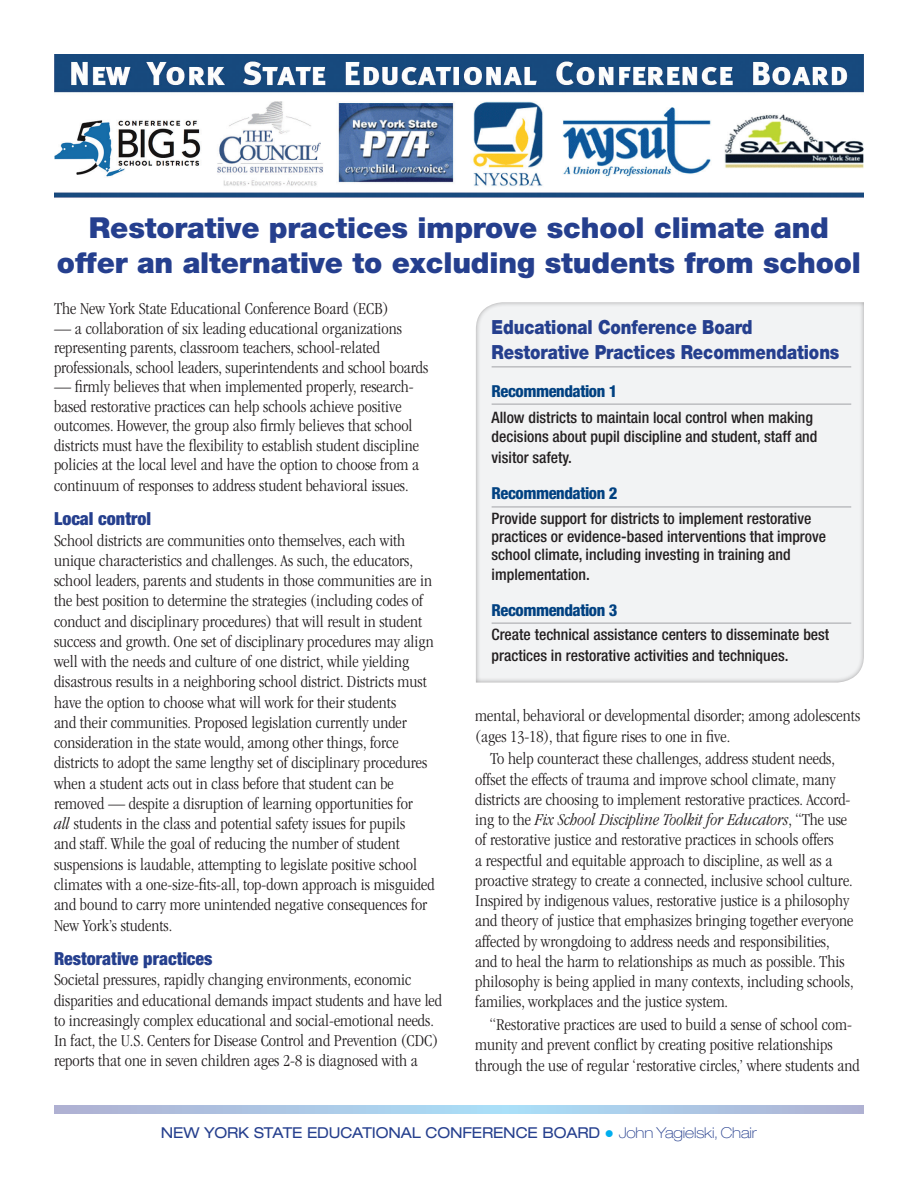
<style>
.page{position:relative;width:918px;height:1188px;background:#fff}
.page>*{position:absolute;margin:0;border:0;box-sizing:border-box;transform-origin:0 0}
.Head{font:900 28.95px/34.5px "Helvetica Neue LT Std";letter-spacing:-.005em;color:#253f8e;text-align:center}
.sidebar_head{font:900 19.5px/25.2px "Helvetica Neue LT Std";letter-spacing:-.005em;color:#253f8e;scale:.85 1}
.subhead{font:900 condensed 18px "Helvetica Neue LT Std";color:#253f8e}
.body{font:300 condensed 17.25px/20.2px "ITC Garamond Std";color:#231f20}
.body-subhead{font:300 condensed 17.25px/20.2px "ITC Garamond Std";color:#231f20}
.sidebar_head_-_small{font:800 condensed 16.5px "Helvetica Neue LT Std";letter-spacing:-.025em;color:#014181}
.sidebar_txt{font:500 condensed 15.75px/18px "Helvetica Neue LT Std";color:#231f20}
.t1{font:expanded 15px "Helvetica Neue LT Std";letter-spacing:-.01em;color:#253f8e}
.s1{font-style:italic}
.s2{color:#00aeef}
.s3{font-weight:100}
</style>
<div class="page">
<div style="left:464px;top:296px;width:402px;height:388px;background:#231f20;opacity:.5"></div>
<img style="left:54px;top:54px;width:810px;height:144px">
<hr style="left:492px;top:366px;width:359px;height:2px;background:#bcbdc0">
<hr style="left:492px;top:403px;width:359px;height:2px;background:#bcbdc0">
<hr style="left:492px;top:506px;width:359px;height:2px;background:#bcbdc0">
<hr style="left:492px;top:622px;width:359px;height:2px;background:#bcbdc0">
<svg style="left:54px;top:1106px;width:810px;height:7px;background:#acc7e4"></svg>
<h1 class="Head" style="left:57px;top:211px;width:806px">Restorative practices improve school climate and offer an alternative to excluding students from school</h1>
<p class="body" style="left:54px;top:299px;width:336px">The New York State Educational Conference Board (ECB)</p>
<p class="body" style="left:54px;top:319px;width:376px;line-height:19.5px">— a collaboration of six leading educational organizations representing parents, classroom teachers, school-related professionals, school leaders, superintendents and school boards</p>
<p class="body" style="left:54px;top:377px;width:367px;line-height:19.8px">— firmly believes that when implemented properly, research&shy;based restorative practices can help schools achieve positive outcomes. However, the group also firmly believes that school districts must have the flexibility to establish student discipline policies at the local level and have the option to choose from a continuum of responses to address student behavioral issues.</p>
<h3 class="subhead" style="left:54px;top:508px;width:98px">Local control</h3>
<p class="body" style="left:54px;top:530px;width:382px">School districts are communities onto themselves, each with unique characteristics and challenges. As such, the educators, school leaders, parents and students in those communities are in the best position to determine the strategies (including codes of conduct and disciplinary procedures) that will result in student success and growth. One set of disciplinary procedures may align well with the needs and culture of one district, while yielding disastrous results in a neighboring school district. Districts must have the option to choose what will work for their students<br>and their communities. Proposed legislation currently under consideration in the state would, among other things, force districts to adopt the same lengthy set of disciplinary procedures when a student acts out in class before that student can be removed — despite a disruption of learning opportunities for<br><span class="s1">all</span> students in the class and potential safety issues for pupils<br>and staff. While the goal of reducing the number of student suspensions is laudable, attempting to legislate positive school climates with a one-size-fits-all, top-down approach is misguided and bound to carry more unintended negative consequences for New York’s students.</p>
<h3 class="subhead" style="left:54px;top:948px;width:160px">Restorative practices</h3>
<p class="body" style="left:54px;top:970px;width:390px">Societal pressures, rapidly changing environments, economic disparities and educational demands impact students and have led to increasingly complex educational and social-emotional needs.<br>In fact, the U.S. Centers for Disease Control and Prevention (CDC) reports that one in seven children ages 2-8 is diagnosed with a</p>
<h4 class="sidebar_head" style="left:492px;top:314px;width:411px">Educational Conference Board<br>Restorative Practices Recommendations</h4>
<h4 class="sidebar_head_-_small" style="left:492px;top:381px;width:127px">Recommendation 1</h4>
<p class="sidebar_txt" style="left:492px;top:407px;width:327px;line-height:19.5px">Allow districts to maintain local control when making decisions about pupil discipline and student, staff and</p>
<p class="sidebar_txt" style="left:492px;top:449px;width:82px">visitor safety.</p>
<h4 class="sidebar_head_-_small" style="left:492px;top:483px;width:127px">Recommendation 2</h4>
<p class="sidebar_txt" style="left:492px;top:509px;width:336px">Provide support for districts to implement restorative practices or evidence-based interventions that improve school climate, including investing in training and</p>
<p class="sidebar_txt" style="left:492px;top:565px;width:100px">implementation.</p>
<h4 class="sidebar_head_-_small" style="left:492px;top:600px;width:127px">Recommendation 3</h4>
<p class="sidebar_txt" style="left:492px;top:624px;width:339px;line-height:21px">Create technical assistance centers to disseminate best practices in restorative activities and techniques.</p>
<p class="body" style="left:475px;top:706px;width:387px">mental, behavioral or developmental disorder; among adolescents (ages 13-18), that figure rises to one in five.</p>
<p class="body-subhead" style="left:475px;top:749px;width:380px;text-indent:15px">To help counteract these challenges, address student needs, offset the effects of trauma and improve school climate, many districts are choosing to implement restorative practices. Accord&shy;ing to the <span class="s1">Fix School Discipline Toolkit for Educators</span>, “The use of restorative justice and restorative practices in schools offers<br>a respectful and equitable approach to discipline, as well as a proactive strategy to create a connected, inclusive school culture.<br>Inspired by indigenous values, restorative justice is a philosophy and theory of justice that emphasizes bringing together everyone affected by wrongdoing to address needs and responsibilities, and to heal the harm to relationships as much as possible. This philosophy is being applied in many contexts, including schools, families, workplaces and the justice system.</p>
<p class="body-subhead" style="left:475px;top:1015px;width:386px;text-indent:14px">“Restorative practices are used to build a sense of school com&shy;munity and prevent conflict by creating positive relationships through the use of regular ‘restorative circles,’ where students and</p>
<p class="t1" style="left:161px;top:1123px;width:598px">NEW YORK STATE EDUCATIONAL CONFERENCE BOARD <span class="s2">●</span> <span class="s3">John Yagielski, Chair</span></p>
</div>
